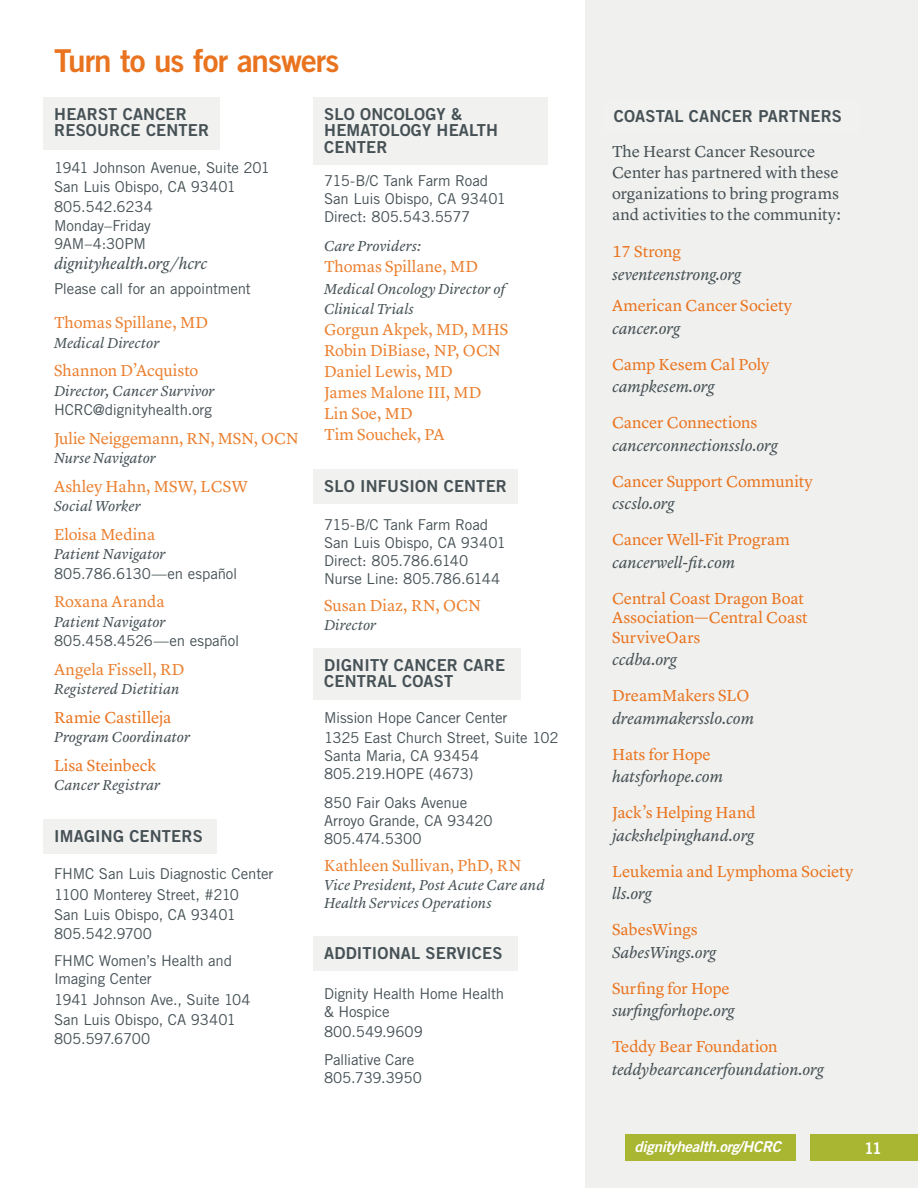
<style>
.page{position:relative;width:918px;height:1188px;background:#fff}
.page>*{position:absolute;margin:0;border:0;box-sizing:border-box;transform-origin:0 0}
.t1{font:31.5px "Trade Gothic LT Std Bd 2";letter-spacing:-.03em;color:#e9731e}
.t2{font:16.5px/19.5px "Lyon Text";letter-spacing:-.005em;color:#e9731e}
.t3{font:16.5px/21px "Lyon Text";color:#eb8030}
.t4{font:italic 16.5px "Lyon Text";letter-spacing:-.005em;color:#465155}
.t5{font:16.5px/16.5px "Trade Gothic LT Std Bd 2";letter-spacing:.01em;color:#465155}
.t6{font:16.5px/21px "Lyon Text";letter-spacing:-.005em;color:#465155}
.t7{font:15.9px "Trade Gothic LT Std Bd 2";color:#fff}
.t8{font:15px/18px "Trade Gothic LT Std";letter-spacing:-.01em;color:#465155}
.t9{font:italic 15px "Lyon Text";letter-spacing:.005em;color:#465155}
.t10{font:italic 15px/19.5px "Lyon Text";letter-spacing:.005em;color:#475357}
.t11{font:15px "Trade Gothic LT Std Bd 2 Obl";letter-spacing:-.02em;color:#fff}
.t12{font:italic 15px "Lyon Text";letter-spacing:.005em;color:#485458}
.t13{font:italic 15px "Lyon Text";color:#4a565a}
</style>
<div class="page">
<div style="left:585px;top:0;width:333px;height:1188px;background:#f0f0ee"></div>
<div style="left:626px;top:1134px;width:170px;height:27px;background:#a9b632"></div>
<div style="left:810px;top:1134px;width:108px;height:27px;background:#a9b632"></div>
<div style="left:44px;top:97px;width:176px;height:53px;background:#f1f1f0"></div>
<div style="left:314px;top:97px;width:234px;height:68px;background:#f1f1f0"></div>
<div style="left:314px;top:470px;width:204px;height:34px;background:#f1f1f0"></div>
<div style="left:314px;top:648px;width:207px;height:51px;background:#f1f1f0"></div>
<div style="left:314px;top:936px;width:204px;height:35px;background:#f1f1f0"></div>
<div style="left:44px;top:819px;width:173px;height:35px;background:#f1f1f0"></div>
<h1 class="t1" style="left:54px;top:41px;width:287px">Turn to us for answers</h1>
<p class="t5" style="left:54px;top:106px;width:156px">HEARST CANCER<br>RESOURCE CENTER</p>
<p class="t5" style="left:324px;top:106px;width:175px">SLO ONCOLOGY &amp;<br>HEMATOLOGY HEALTH<br>CENTER</p>
<p class="t8" style="left:324px;top:172px;width:183px">715-B/C Tank Farm Road<br>San Luis Obispo, CA 93401<br>Direct: 805.543.5577</p>
<p class="t9" style="left:324px;top:234px;width:98px">Care Providers:</p>
<p class="t3" style="left:324px;top:254px;width:156px">Thomas Spillane, MD</p>
<p class="t10" style="left:324px;top:278px;width:183px">Medical Oncology Director of<br>Clinical Trials</p>
<p class="t3" style="left:324px;top:317px;width:186px">Gorgun Akpek, MD, MHS<br>Robin DiBiase, NP, OCN<br>Daniel Lewis, MD<br>James Malone III, MD<br>Lin Soe, MD<br>Tim Souchek, PA</p>
<p class="t5" style="left:324px;top:478px;width:184px">SLO INFUSION CENTER</p>
<p class="t8" style="left:324px;top:515px;width:183px">715-B/C Tank Farm Road<br>San Luis Obispo, CA 93401<br>Direct: 805.786.6140<br>Nurse Line: 805.786.6144</p>
<p class="t3" style="left:324px;top:593px;width:158px">Susan Diaz, RN, OCN</p>
<p class="t13" style="left:324px;top:614px;width:54px">Director</p>
<p class="t8" style="left:54px;top:158px;width:218px;line-height:19.5px">1941 Johnson Avenue, Suite 201<br>San Luis Obispo, CA 93401<br>805.542.6234<br>Monday–Friday</p>
<p class="t8" style="left:54px;top:235px;width:93px">9AM–4:30PM</p>
<p class="t4" style="left:54px;top:251px;width:155px">dignityhealth.org/hcrc</p>
<p class="t8" style="left:54px;top:279px;width:198px">Please call for an appointment</p>
<p class="t3" style="left:54px;top:311px;width:156px">Thomas Spillane, MD</p>
<p class="t10" style="left:54px;top:332px;width:107px">Medical Director</p>
<p class="t3" style="left:54px;top:359px;width:146px">Shannon D’Acquisto</p>
<p class="t9" style="left:54px;top:379px;width:162px">Director, Cancer Survivor</p>
<p class="t8" style="left:54px;top:401px;width:160px">HCRC@dignityhealth.org</p>
<p class="t3" style="left:54px;top:426px;width:246px">Julie Neiggemann, RN, MSN, OCN</p>
<p class="t9" style="left:54px;top:447px;width:104px">Nurse Navigator</p>
<p class="t3" style="left:54px;top:474px;width:195px">Ashley Hahn, MSW, LCSW</p>
<p class="t12" style="left:54px;top:495px;width:88px">Social Worker</p>
<p class="t3" style="left:54px;top:522px;width:103px">Eloisa Medina</p>
<p class="t9" style="left:54px;top:543px;width:113px">Patient Navigator</p>
<p class="t8" style="left:54px;top:564px;width:185px">805.786.6130—en español</p>
<p class="t3" style="left:54px;top:590px;width:112px">Roxana Aranda</p>
<p class="t9" style="left:54px;top:610px;width:113px">Patient Navigator</p>
<p class="t8" style="left:54px;top:632px;width:187px">805.458.4526—en español</p>
<p class="t3" style="left:54px;top:657px;width:132px">Angela Fissell, RD</p>
<p class="t9" style="left:54px;top:678px;width:127px">Registered Dietitian</p>
<p class="t2" style="left:54px;top:706px;width:119px">Ramie Castilleja</p>
<p class="t9" style="left:54px;top:726px;width:138px">Program Coordinator</p>
<p class="t2" style="left:54px;top:754px;width:104px">Lisa Steinbeck</p>
<p class="t9" style="left:54px;top:774px;width:108px">Cancer Registrar</p>
<p class="t5" style="left:324px;top:656px;width:182px">DIGNITY CANCER CARE<br>CENTRAL COAST</p>
<p class="t8" style="left:324px;top:708px;width:236px;line-height:19.5px">Mission Hope Cancer Center<br>1325 East Church Street, Suite 102</p>
<p class="t8" style="left:324px;top:746px;width:157px">Santa Maria, CA 93454<br>805.219.HOPE (4673)</p>
<p class="t8" style="left:324px;top:793px;width:170px">850 Fair Oaks Avenue<br>Arroyo Grande, CA 93420<br>805.474.5300</p>
<p class="t3" style="left:324px;top:853px;width:199px">Kathleen Sullivan, PhD, RN</p>
<p class="t10" style="left:324px;top:875px;width:222px;line-height:18px">Vice President, Post Acute Care and<br>Health Services Operations</p>
<p class="t5" style="left:324px;top:944px;width:180px">ADDITIONAL SERVICES</p>
<p class="t8" style="left:324px;top:985px;width:182px">Dignity Health Home Health &amp; Hospice</p>
<p class="t8" style="left:324px;top:1017px;width:100px;line-height:28.5px">800.549.9609<br>Palliative Care</p>
<p class="t8" style="left:324px;top:1069px;width:99px">805.739.3950</p>
<p class="t5" style="left:54px;top:827px;width:150px">IMAGING CENTERS</p>
<p class="t8" style="left:54px;top:863px;width:221px;line-height:21px">FHMC San Luis Diagnostic Center<br>1100 Monterey Street, #210</p>
<p class="t8" style="left:54px;top:905px;width:183px;line-height:19.5px">San Luis Obispo, CA 93401<br>805.542.9700</p>
<p class="t8" style="left:54px;top:952px;width:180px">FHMC Women’s Health and<br>Imaging Center</p>
<p class="t8" style="left:54px;top:990px;width:198px;line-height:19.5px">1941 Johnson Ave., Suite 104<br>San Luis Obispo, CA 93401<br>805.597.6700</p>
<p class="t5" style="left:614px;top:107px;width:230px">COASTAL CANCER PARTNERS</p>
<p class="t6" style="left:612px;top:139px;width:230px">The Hearst Cancer Resource<br>Center has partnered with these organizations to bring programs and activities to the community:</p>
<p class="t2" style="left:612px;top:240px;width:71px">17 Strong</p>
<p class="t4" style="left:612px;top:261px;width:131px">seventeenstrong.org</p>
<p class="t2" style="left:612px;top:294px;width:182px">American Cancer Society</p>
<p class="t4" style="left:612px;top:315px;width:70px">cancer.org</p>
<p class="t2" style="left:612px;top:353px;width:159px">Camp Kesem Cal Poly</p>
<p class="t4" style="left:612px;top:374px;width:104px">campkesem.org</p>
<p class="t2" style="left:612px;top:411px;width:147px">Cancer Connections</p>
<p class="t4" style="left:612px;top:432px;width:167px">cancerconnectionsslo.org</p>
<p class="t2" style="left:612px;top:470px;width:202px">Cancer Support Community</p>
<p class="t4" style="left:612px;top:491px;width:64px">cscslo.org</p>
<p class="t2" style="left:612px;top:528px;width:179px">Cancer Well-Fit Program</p>
<p class="t4" style="left:612px;top:550px;width:125px">cancerwell-fit.com</p>
<p class="t2" style="left:612px;top:587px;width:197px">Central Coast Dragon Boat<br>Association—Central Coast<br>SurviveOars</p>
<p class="t4" style="left:612px;top:647px;width:66px">ccdba.org</p>
<p class="t2" style="left:612px;top:685px;width:139px">DreamMakers SLO</p>
<p class="t4" style="left:612px;top:706px;width:144px">dreammakersslo.com</p>
<p class="t2" style="left:612px;top:743px;width:100px">Hats for Hope</p>
<p class="t4" style="left:612px;top:764px;width:113px">hatsforhope.com</p>
<p class="t2" style="left:612px;top:802px;width:145px">Jack’s Helping Hand</p>
<p class="t4" style="left:612px;top:823px;width:144px">jackshelpinghand.org</p>
<p class="t2" style="left:612px;top:860px;width:243px">Leukemia and Lymphoma Society</p>
<p class="t4" style="left:612px;top:881px;width:41px">lls.org</p>
<p class="t2" style="left:612px;top:919px;width:87px">SabesWings</p>
<p class="t4" style="left:612px;top:940px;width:106px">SabesWings.org</p>
<p class="t2" style="left:612px;top:977px;width:119px">Surfing for Hope</p>
<p class="t4" style="left:612px;top:998px;width:124px">surfingforhope.org</p>
<p class="t2" style="left:612px;top:1036px;width:167px">Teddy Bear Foundation</p>
<p class="t4" style="left:612px;top:1057px;width:213px">teddybearcancerfoundation.org</p>
<p class="t11" style="left:634px;top:1138px;width:148px">dignityhealth.org/HCRC</p>
<p class="t7" style="left:864px;top:1138px;width:19px">11</p>
</div>
